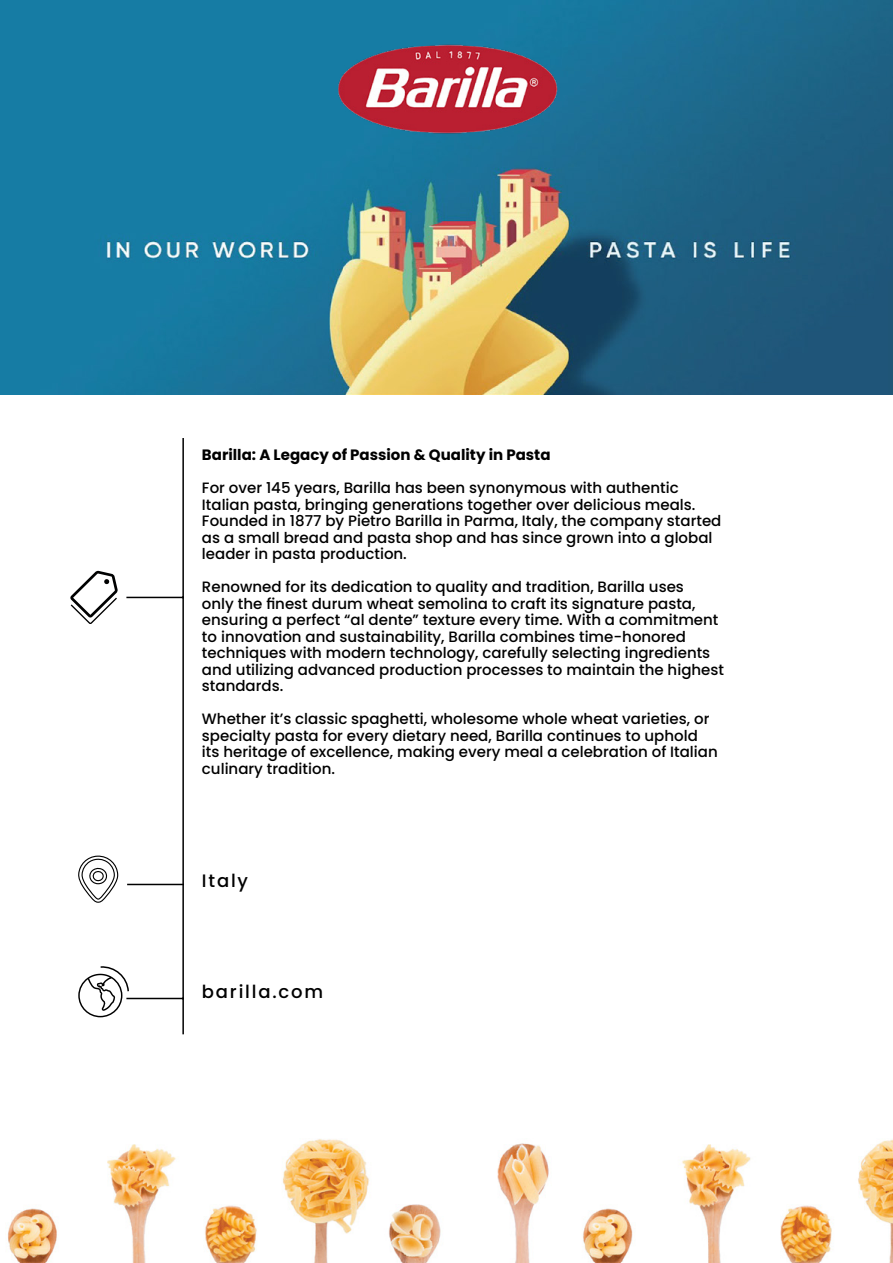
<style>
.page{position:relative;width:893px;height:1263px;background:#fff}
.page>*{position:absolute;margin:0;border:0;box-sizing:border-box;transform-origin:0 0}
.t1{font:500 18px "Poppins";letter-spacing:.1em;color:#000}
.t2{font:500 15px/16.5px "Poppins";color:#000}
.t3{font:700 15px "Poppins";color:#000}
</style>
<div class="page">
<img style="left:8px;top:1139px;width:885px;height:124px">
<img style="left:0;top:0;width:893px;height:394px">
<hr style="left:182px;top:438px;width:2px;height:596px;background:#000">
<hr style="left:126px;top:597px;width:57px;height:1px;background:#000">
<hr style="left:126px;top:998px;width:57px;height:1px;background:#000">
<svg style="left:78px;top:966px;width:52px;height:51px"></svg>
<svg style="left:70px;top:571px;width:48px;height:53px"></svg>
<svg style="left:78px;top:855px;width:41px;height:48px"></svg>
<hr style="left:127px;top:884px;width:57px;height:1px;background:#000">
<img style="left:326px;top:36px;width:241px;height:106px">
<p class="t3" style="left:202px;top:446px;width:350px">Barilla: A Legacy of Passion &amp; Quality in Pasta</p>
<p class="t2" style="left:202px;top:480px;width:521px">For over 145 years, Barilla has been synonymous with authentic Italian pasta, bringing generations together over delicious meals.<br>Founded in 1877 by Pietro Barilla in Parma, Italy, the company started as a small bread and pasta shop and has since grown into a global leader in pasta production.</p>
<p class="t2" style="left:202px;top:579px;width:524px">Renowned for its dedication to quality and tradition, Barilla uses<br>only the finest durum wheat semolina to craft its signature pasta, ensuring a perfect “al dente” texture every time. With a commitment to innovation and sustainability, Barilla combines time-honored techniques with modern technology, carefully selecting ingredients and utilizing advanced production processes to maintain the highest standards.</p>
<p class="t2" style="left:202px;top:711px;width:517px">Whether it’s classic spaghetti, wholesome whole wheat varieties, or specialty pasta for every dietary need, Barilla continues to uphold its heritage of excellence, making every meal a celebration of Italian culinary tradition.</p>
<p class="t1" style="left:202px;top:870px;width:48px">Italy</p>
<p class="t1" style="left:202px;top:981px;width:123px">barilla.com</p>
</div>
